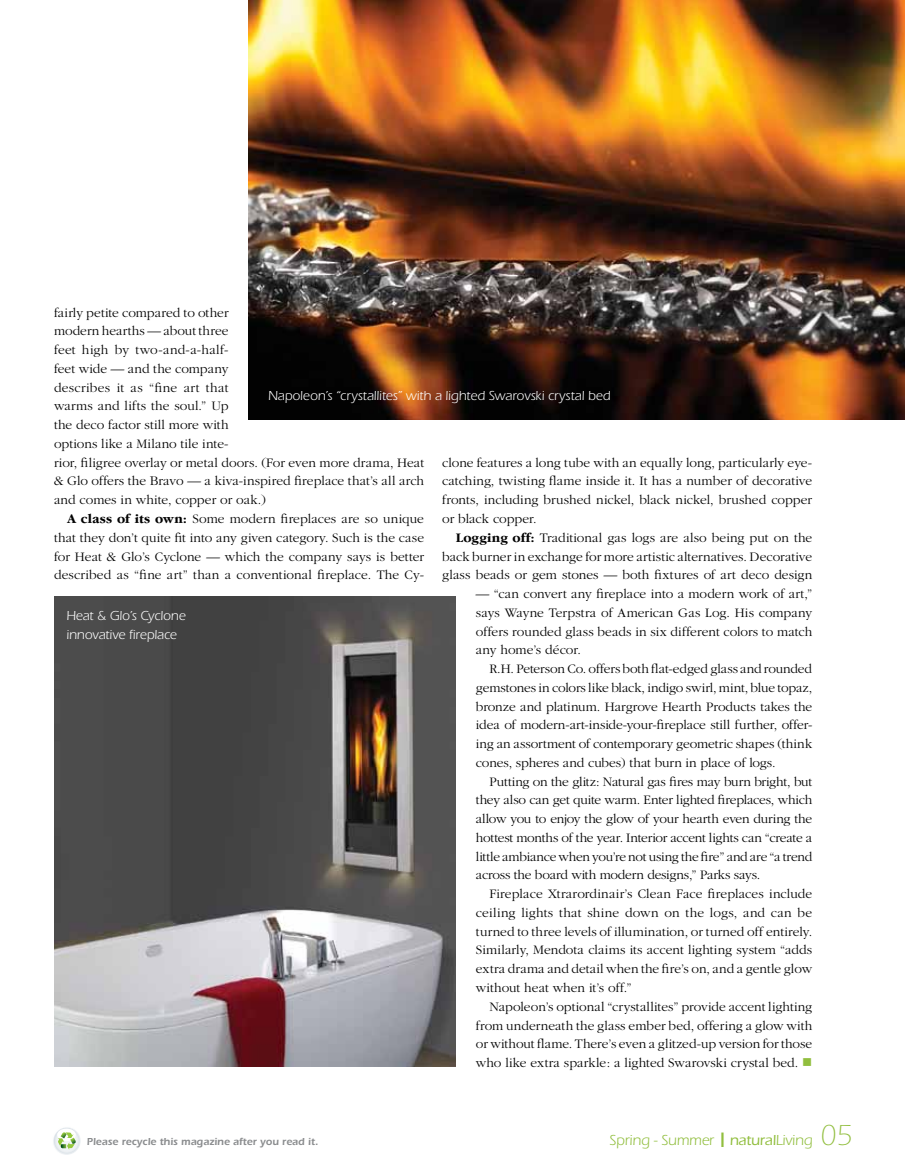
<style>
.page{position:relative;width:905px;height:1175px;background:#fff}
.page>*{position:absolute;margin:0;border:0;box-sizing:border-box;transform-origin:0 0}
.t1{font:500 15px "Itc Eras";letter-spacing:-.01em;color:#91be3e}
.t2{font:15px "Itc Eras";letter-spacing:-.01em;color:#91be3e}
.t3{font:300 13.5px/18.8px "Garamond";color:#000;text-align:justify}
.t4{font:13.5px/18.8px "Itc Eras";color:#fff}
.t5{font:600 10.5px "Itc Eras";color:#8a8c8e}
.s1{font-family:"Garamond IT Cby BT";font-weight:700}
.s2{color:#91be3e}
.s3{font-weight:400}
.s4{font-weight:300;font-size:30px}
</style>
<div class="page">
<svg style="left:52px;top:1126px;width:29px;height:28px"></svg>
<div style="left:54px;top:1127px;width:25px;height:26px;background:#ecf0f3;border-radius:13px"></div>
<svg style="left:57px;top:1128px;width:19px;height:13px"></svg>
<svg style="left:58px;top:1132px;width:18px;height:17px"></svg>
<img style="left:54px;top:596px;width:401px;height:470px">
<img style="left:249px;top:0;width:655px;height:419px">
<p class="t3" style="left:54px;top:303px;width:371px;text-align:left">fairly petite compared to other<br>modern hearths — about three<br>feet high by two-and-a-half-<br>feet wide — and the company<br>describes it as “fine art that<br>warms and lifts the soul.” Up<br>the deco factor still more with<br>options like a Milano tile inte-<br>rior, filigree overlay or metal doors. (For even more drama, Heat &amp; Glo offers the Bravo — a kiva-inspired fireplace that’s all arch and comes in white, copper or oak.)</p>
<p class="t3" style="left:54px;top:509px;width:371px;text-indent:14px"><span class="s1">A class of its own:</span> Some modern fireplaces are so unique that they don’t quite fit into any given category. Such is the case for Heat &amp; Glo’s Cyclone — which the company says is better described as “fine art” than a conventional fireplace. The Cy-</p>
<p class="t4" style="left:268px;top:387px;width:344px">Napoleon’s “crystallites” with a lighted Swarovski crystal bed</p>
<p class="t3" style="left:442px;top:453px;width:371px">clone features a long tube with an equally long, particularly eye&shy;catching, twisting flame inside it. It has a number of decorative fronts, including brushed nickel, black nickel, brushed copper or black copper.</p>
<p class="t3" style="left:442px;top:528px;width:371px;text-indent:14px"><span class="s1">Logging off:</span> Traditional gas logs are also being put on the back burner in exchange for more artistic alternatives. Decorative glass beads or gem stones — both fixtures of art deco design</p>
<p class="t3" style="left:476px;top:584px;width:338px">— “can convert any fireplace into a modern work of art,” says Wayne Terpstra of American Gas Log. His company offers rounded glass beads in six different colors to match any home’s décor.</p>
<p class="t3" style="left:476px;top:659px;width:338px;text-indent:14px">R.H. Peterson Co. offers both flat-edged glass and rounded gemstones in colors like black, indigo swirl, mint, blue topaz, bronze and platinum. Hargrove Hearth Products takes the idea of modern-art-inside-your-fireplace still further, offer&shy;ing an assortment of contemporary geometric shapes (think cones, spheres and cubes) that burn in place of logs.</p>
<p class="t3" style="left:476px;top:772px;width:338px;text-indent:14px">Putting on the glitz: Natural gas fires may burn bright, but they also can get quite warm. Enter lighted fireplaces, which allow you to enjoy the glow of your hearth even during the hottest months of the year. Interior accent lights can “create a little ambiance when you’re not using the fire” and are “a trend across the board with modern designs,” Parks says.</p>
<p class="t3" style="left:476px;top:884px;width:338px;text-indent:14px">Fireplace Xtrarordinair’s Clean Face fireplaces include ceiling lights that shine down on the logs, and can be turned to three levels of illumination, or turned off entirely.<br>Similarly, Mendota claims its accent lighting system “adds extra drama and detail when the fire’s on, and a gentle glow without heat when it’s off.”</p>
<p class="t3" style="left:476px;top:997px;width:338px;text-indent:14px">Napoleon’s optional “crystallites” provide accent lighting from underneath the glass ember bed, offering a glow with or without flame. There’s even a glitzed-up version for those who like extra sparkle: a lighted Swarovski crystal bed. <span class="s2">■</span></p>
<p class="t4" style="left:66px;top:606px;width:121px">Heat &amp; Glo’s Cyclone innovative fireplace</p>
<p class="t5" style="left:87px;top:1135px;width:233px">Please recycle this magazine after you read it.</p>
<p class="t1" style="left:721px;top:1131px;width:132px">❙ natural<span class="s3">Living</span> <span class="s4">05</span></p>
<p class="t2" style="left:609px;top:1131px;width:106px">Spring - Summer</p>
</div>
